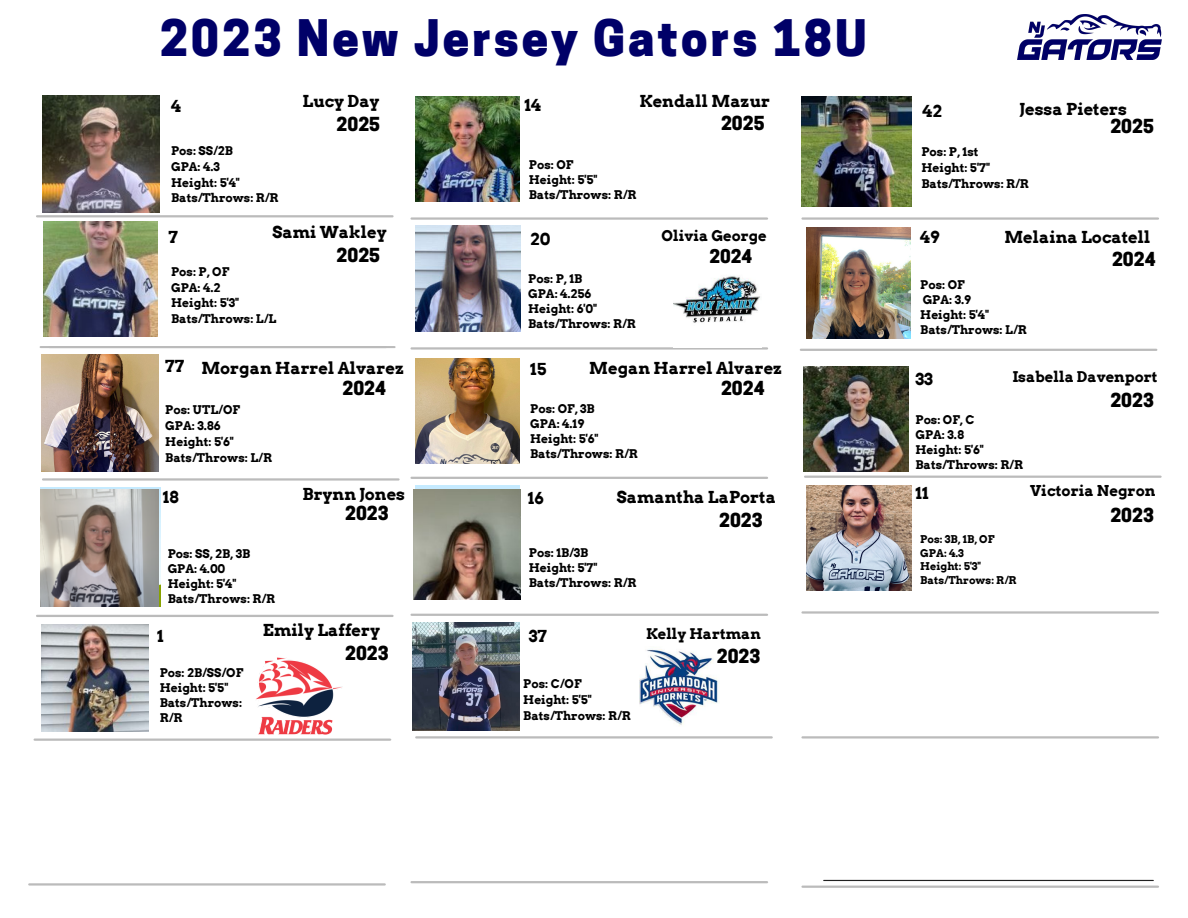
<style>
.page{position:relative;width:1188px;height:918px;background:#fff}
.page>*{position:absolute;margin:0;border:0;box-sizing:border-box;transform-origin:0 0}
.t1{font:800 47.25px "Cooper Hewitt";letter-spacing:.06em;color:#000068}
.t2{font:800 18.15px "Cooper Hewitt";color:#000}
.t3{font:800 17.85px "Cooper Hewitt";color:#000}
.t4{font:700 16.5px "Arvo";color:#000}
.t5{font:700 15px "Arvo";color:#000}
.t6{font:700 14.7px "Arvo";color:#000}
.t7{font:700 12px/15px "Arvo";color:#000}
.t8{font:700 10.8px/13.5px "Arvo";color:#000}
</style>
<div class="page">
<hr style="left:29px;top:883px;width:356px;height:3px;background:#bbb">
<hr style="left:37px;top:215px;width:356px;height:2px;background:#bbb">
<hr style="left:37px;top:615px;width:356px;height:2px;background:#bbb">
<hr style="left:41px;top:346px;width:345px;height:2px;background:#bbb">
<hr style="left:49px;top:346px;width:346px;height:2px;background:#bbb">
<img style="left:1018px;top:15px;width:144px;height:45px">
<hr style="left:43px;top:478px;width:356px;height:3px;background:#bbb">
<hr style="left:412px;top:881px;width:355px;height:2px;background:#bbb">
<hr style="left:412px;top:217px;width:355px;height:3px;background:#bbb">
<hr style="left:412px;top:347px;width:355px;height:3px;background:#bbb">
<hr style="left:824px;top:880px;width:329px;height:1px;background:#222">
<img style="left:42px;top:96px;width:117px;height:117px">
<hr style="left:412px;top:614px;width:355px;height:2px;background:#bbb">
<hr style="left:412px;top:477px;width:355px;height:2px;background:#bbb">
<hr style="left:801px;top:349px;width:355px;height:2px;background:#bbb">
<img style="left:43px;top:222px;width:115px;height:115px">
<hr style="left:803px;top:217px;width:355px;height:3px;background:#bbb">
<img style="left:42px;top:354px;width:117px;height:117px">
<hr style="left:805px;top:476px;width:356px;height:2px;background:#bbb">
<hr style="left:803px;top:611px;width:355px;height:3px;background:#bbb">
<img style="left:41px;top:487px;width:119px;height:120px">
<img style="left:42px;top:625px;width:107px;height:107px">
<hr style="left:35px;top:739px;width:355px;height:2px;background:#bbb">
<hr style="left:416px;top:736px;width:356px;height:3px;background:#bbb">
<img style="left:801px;top:97px;width:110px;height:110px">
<img style="left:415px;top:97px;width:105px;height:104px">
<img style="left:415px;top:359px;width:105px;height:104px">
<img style="left:415px;top:226px;width:106px;height:106px">
<img style="left:41px;top:490px;width:117px;height:117px">
<img style="left:804px;top:367px;width:105px;height:104px">
<img style="left:807px;top:486px;width:104px;height:104px">
<hr style="left:803px;top:736px;width:355px;height:3px;background:#bbb">
<img style="left:413px;top:489px;width:107px;height:111px">
<img style="left:412px;top:622px;width:108px;height:108px">
<hr style="left:803px;top:886px;width:355px;height:2px;background:#bbb">
<img style="left:807px;top:228px;width:103px;height:111px">
<img style="left:256px;top:657px;width:86px;height:78px">
<img style="left:640px;top:649px;width:78px;height:77px">
<img style="left:674px;top:275px;width:86px;height:48px">
<p class="t1" style="left:160px;top:20px;width:709px">2023 New Jersey Gators 18U</p>
<p class="t4" style="left:171px;top:96px;width:11px">4</p>
<p class="t4" style="left:303px;top:91px;width:79px">Lucy Day</p>
<p class="t7" style="left:171px;top:143px;width:63px">Pos: SS/2B</p>
<p class="t7" style="left:171px;top:159px;width:50px">GPA: 4.3</p>
<p class="t7" style="left:171px;top:175px;width:109px;line-height:15.8px">Height: 5'4"<br>Bats/Throws: R/R</p>
<p class="t2" style="left:337px;top:117px;width:45px">2025</p>
<p class="t4" style="left:168px;top:227px;width:11px">7</p>
<p class="t4" style="left:273px;top:222px;width:116px">Sami Wakley</p>
<p class="t2" style="left:337px;top:249px;width:45px">2025</p>
<p class="t7" style="left:171px;top:264px;width:60px">Pos: P, OF</p>
<p class="t7" style="left:171px;top:280px;width:51px">GPA: 4.2</p>
<p class="t7" style="left:171px;top:295px;width:107px;line-height:15.8px">Height: 5'3"<br>Bats/Throws: L/L</p>
<p class="t4" style="left:165px;top:356px;width:21px">77</p>
<p class="t4" style="left:201px;top:358px;width:204px">Morgan Harrel Alvarez</p>
<p class="t7" style="left:165px;top:403px;width:76px">Pos: UTL/OF</p>
<p class="t7" style="left:165px;top:418px;width:57px">GPA: 3.86</p>
<p class="t7" style="left:165px;top:434px;width:108px;line-height:15.8px">Height: 5'6"<br>Bats/Throws: L/R</p>
<p class="t4" style="left:163px;top:487px;width:18px">18</p>
<p class="t7" style="left:168px;top:547px;width:84px">Pos: SS, 2B, 3B</p>
<p class="t7" style="left:168px;top:562px;width:59px">GPA: 4.00</p>
<p class="t7" style="left:168px;top:577px;width:109px">Height: 5'4"<br>Bats/Throws: R/R</p>
<p class="t2" style="left:343px;top:381px;width:45px">2024</p>
<p class="t4" style="left:303px;top:484px;width:104px">Brynn Jones</p>
<p class="t2" style="left:345px;top:507px;width:45px">2023</p>
<p class="t4" style="left:157px;top:627px;width:8px">1</p>
<p class="t7" style="left:160px;top:665px;width:85px">Pos: 2B/SS/OF<br>Height: 5'5"<br>Bats/Throws:<br>R/R</p>
<p class="t4" style="left:263px;top:621px;width:119px">Emily Laffery</p>
<p class="t2" style="left:345px;top:646px;width:45px">2023</p>
<p class="t4" style="left:525px;top:95px;width:18px">14</p>
<p class="t4" style="left:639px;top:91px;width:132px">Kendall Mazur</p>
<p class="t2" style="left:721px;top:116px;width:45px">2025</p>
<p class="t7" style="left:529px;top:157px;width:46px">Pos: OF</p>
<p class="t7" style="left:529px;top:172px;width:109px">Height: 5'5"<br>Bats/Throws: R/R</p>
<p class="t4" style="left:530px;top:229px;width:21px">20</p>
<p class="t6" style="left:661px;top:227px;width:107px">Olivia George</p>
<p class="t3" style="left:709px;top:250px;width:44px">2024</p>
<p class="t7" style="left:528px;top:271px;width:56px">Pos: P, 1B</p>
<p class="t7" style="left:528px;top:286px;width:65px">GPA: 4.256</p>
<p class="t7" style="left:528px;top:301px;width:109px">Height: 6'0"<br>Bats/Throws: R/R</p>
<p class="t4" style="left:530px;top:359px;width:18px">15</p>
<p class="t4" style="left:589px;top:358px;width:195px">Megan Harrel Alvarez</p>
<p class="t2" style="left:721px;top:381px;width:45px">2024</p>
<p class="t7" style="left:530px;top:402px;width:66px">Pos: OF, 3B</p>
<p class="t7" style="left:530px;top:417px;width:55px">GPA: 4.19</p>
<p class="t7" style="left:530px;top:432px;width:109px">Height: 5'6"<br>Bats/Throws: R/R</p>
<p class="t4" style="left:528px;top:488px;width:17px">16</p>
<p class="t4" style="left:617px;top:487px;width:161px">Samantha LaPorta</p>
<p class="t2" style="left:719px;top:513px;width:45px">2023</p>
<p class="t7" style="left:529px;top:545px;width:61px">Pos: 1B/3B</p>
<p class="t7" style="left:529px;top:560px;width:109px">Height: 5'7"<br>Bats/Throws: R/R</p>
<p class="t4" style="left:529px;top:626px;width:20px">37</p>
<p class="t7" style="left:523px;top:677px;width:60px">Pos: C/OF</p>
<p class="t7" style="left:523px;top:692px;width:70px">Height: 5'5"</p>
<p class="t7" style="left:523px;top:708px;width:109px">Bats/Throws: R/R</p>
<p class="t6" style="left:646px;top:625px;width:116px">Kelly Hartman</p>
<p class="t2" style="left:717px;top:649px;width:45px">2023</p>
<p class="t4" style="left:923px;top:101px;width:21px">42</p>
<p class="t4" style="left:1020px;top:100px;width:109px">Jessa Pieters</p>
<p class="t2" style="left:1110px;top:120px;width:45px">2025</p>
<p class="t7" style="left:921px;top:144px;width:59px">Pos: P, 1st</p>
<p class="t7" style="left:921px;top:160px;width:70px">Height: 5'7"</p>
<p class="t7" style="left:921px;top:176px;width:109px">Bats/Throws: R/R</p>
<p class="t4" style="left:1004px;top:227px;width:147px">Melaina Locatell</p>
<p class="t2" style="left:1112px;top:252px;width:45px">2024</p>
<p class="t4" style="left:920px;top:227px;width:21px">49</p>
<p class="t7" style="left:920px;top:277px;width:46px">Pos: OF</p>
<p class="t7" style="left:923px;top:292px;width:50px">GPA: 3.9</p>
<p class="t7" style="left:920px;top:307px;width:108px">Height: 5'4"<br>Bats/Throws: L/R</p>
<p class="t6" style="left:1012px;top:368px;width:146px">Isabella Davenport</p>
<p class="t2" style="left:1110px;top:394px;width:45px">2023</p>
<p class="t4" style="left:915px;top:369px;width:19px">33</p>
<p class="t7" style="left:915px;top:413px;width:61px">Pos: OF, C</p>
<p class="t7" style="left:915px;top:428px;width:50px">GPA: 3.8</p>
<p class="t7" style="left:915px;top:443px;width:109px">Height: 5'6"<br>Bats/Throws: R/R</p>
<p class="t4" style="left:916px;top:483px;width:15px">11</p>
<p class="t5" style="left:1030px;top:482px;width:127px">Victoria Negron</p>
<p class="t2" style="left:1110px;top:509px;width:45px">2023</p>
<p class="t8" style="left:920px;top:533px;width:76px">Pos: 3B, 1B, OF<br>GPA: 4.3</p>
<p class="t8" style="left:920px;top:560px;width:98px">Height: 5'3"<br>Bats/Throws: R/R</p>
</div>
